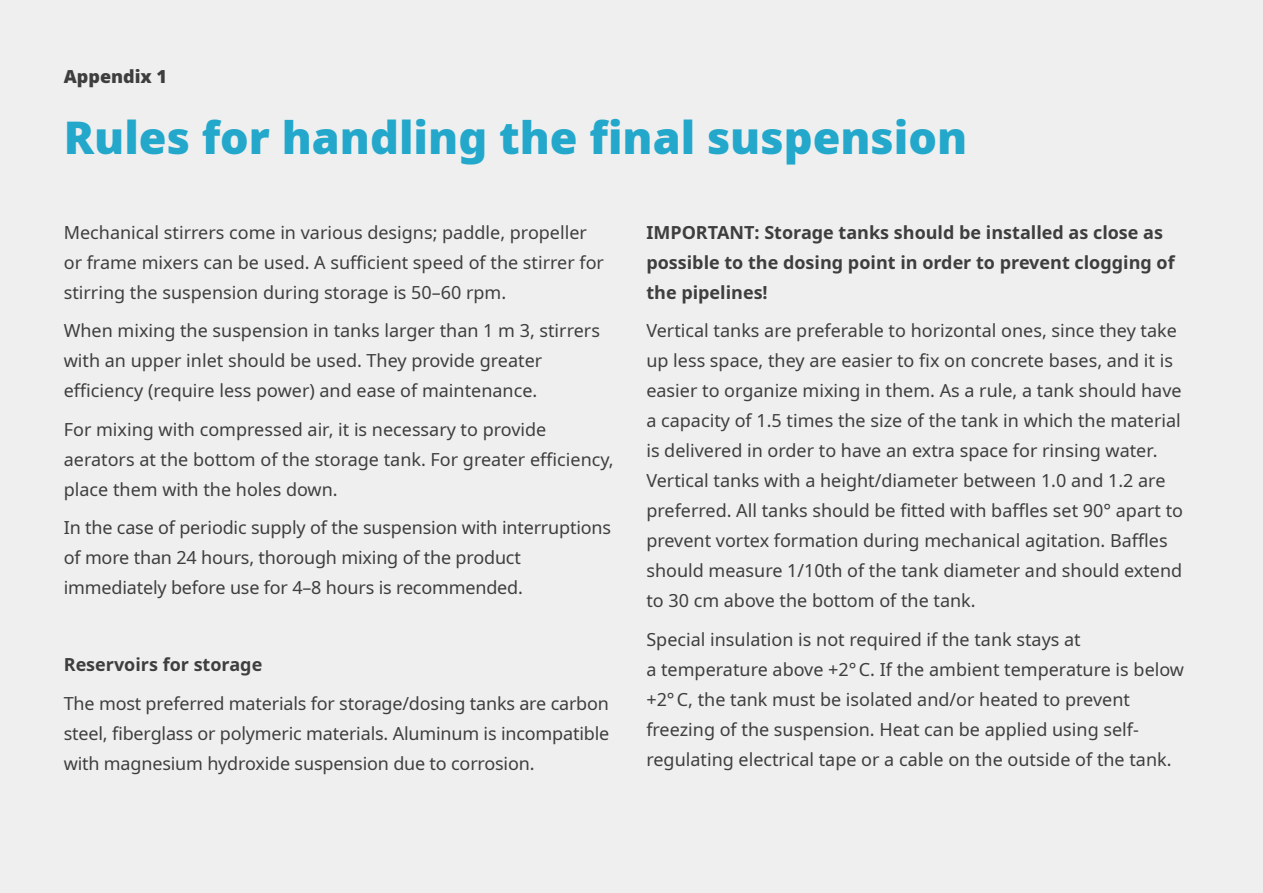
<style>
.page{position:relative;width:1263px;height:893px;background:#efefef}
.page>*{position:absolute;margin:0;border:0;box-sizing:border-box;transform-origin:0 0}
.заголовок{font:900 45px "Noto Sans";color:#23a8cb}
.основной{font:18px/30px "Noto Sans";color:#3e3e3f}
.основной-2{font:700 18px/30px "Noto Sans";color:#3e3e3f}
.заголовок-2{font:900 18px "Noto Sans";color:#3e3e3f}
</style>
<div class="page">
<p class="заголовок-2" style="left:64px;top:63px;width:105px">Appendix 1</p>
<p class="заголовок" style="left:64px;top:104px;width:905px">Rules for handling the final suspension</p>
<p class="основной" style="left:64px;top:218px;width:542px">Mechanical stirrers come in various designs; paddle, propeller or frame mixers can be used. A sufficient speed of the stirrer for stirring the suspension during storage is 50–60 rpm.</p>
<p class="основной" style="left:64px;top:316px;width:538px">When mixing the suspension in tanks larger than 1 m 3, stirrers with an upper inlet should be used. They provide greater efficiency (require less power) and ease of maintenance.</p>
<p class="основной" style="left:64px;top:415px;width:551px">For mixing with compressed air, it is necessary to provide aerators at the bottom of the storage tank. For greater efficiency, place them with the holes down.</p>
<p class="основной" style="left:64px;top:513px;width:549px">In the case of periodic supply of the suspension with interruptions of more than 24 hours, thorough mixing of the product immediately before use for 4–8 hours is recommended.</p>
<p class="основной-2" style="left:64px;top:650px;width:200px">Reservoirs for storage</p>
<p class="основной" style="left:64px;top:689px;width:547px;text-align:justify">The most preferred materials for storage/dosing tanks are carbon steel, fiberglass or polymeric materials. Aluminum is incompatible with magnesium hydroxide suspension due to corrosion.</p>
<p class="основной-2" style="left:646px;top:218px;width:530px">IMPORTANT: Storage tanks should be installed as close as possible to the dosing point in order to prevent clogging of the pipelines!</p>
<p class="основной" style="left:646px;top:316px;width:538px">Vertical tanks are preferable to horizontal ones, since they take up less space, they are easier to fix on concrete bases, and it is easier to organize mixing in them. As a rule, a tank should have a capacity of 1.5 times the size of the tank in which the material is delivered in order to have an extra space for rinsing water.<br>Vertical tanks with a height/diameter between 1.0 and 1.2 are preferred. All tanks should be fitted with baffles set 90° apart to prevent vortex formation during mechanical agitation. Baffles should measure 1/10th of the tank diameter and should extend to 30 cm above the bottom of the tank.</p>
<p class="основной" style="left:646px;top:625px;width:539px">Special insulation is not required if the tank stays at<br>a temperature above +2°C. If the ambient temperature is below +2°C, the tank must be isolated and/or heated to prevent freezing of the suspension. Heat can be applied using self&shy;regulating electrical tape or a cable on the outside of the tank.</p>
</div>
